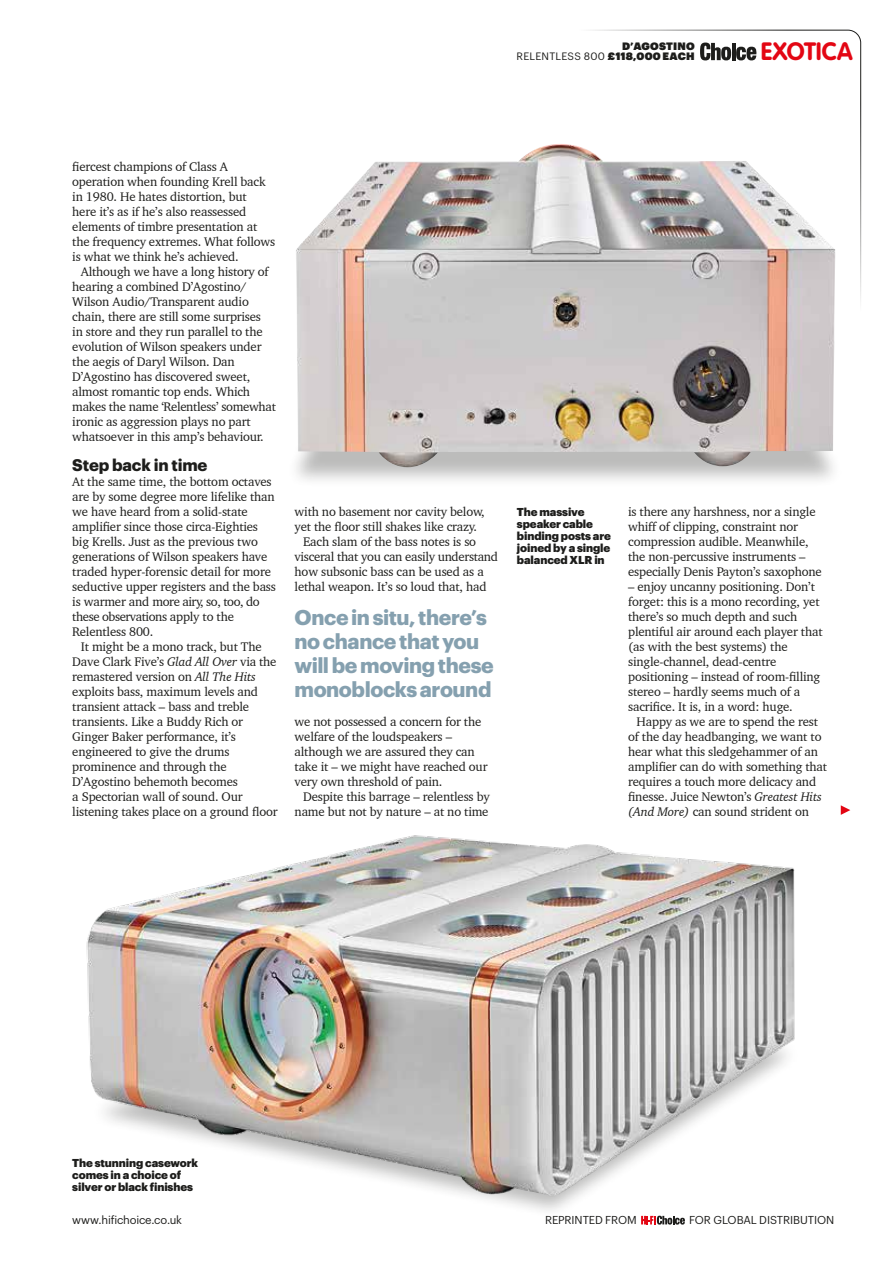
<style>
.page{position:relative;width:893px;height:1263px;background:#fff}
.page>*{position:absolute;margin:0;border:0;box-sizing:border-box;transform-origin:0 0}
.t1{font:700 24.75px "VAG Rounded Std";color:#e30613}
.t2{font:700 21px/24px "Graphik";letter-spacing:-.02em;color:#85a0af}
.t3{font:700 16.5px "Graphik";letter-spacing:-.01em;color:#1d1d1b}
.t4{font:12.75px/15px "Charter BT";letter-spacing:-.015em;color:#1d1d1b}
.t5{font:900 11.25px/12px "Graphik";letter-spacing:-.01em;color:#1d1d1b}
.t6{font:11.25px "Graphik";letter-spacing:-.01em;color:#1d1d1b}
.t7{font:10.5px "Graphik";letter-spacing:.025em;color:#1d1d1b}
.t8{font:10.5px "Graphik Super";letter-spacing:.02em;color:#1d1d1b}
.s1{font-family:"Graphik Super"}
.s2{font-style:italic}
</style>
<div class="page">
<div style="left:287px;top:396px;width:556px;height:92px;background:#1d1d1b;opacity:.3"></div>
<img style="left:296px;top:149px;width:539px;height:318px">
<img style="left:86px;top:835px;width:709px;height:381px">
<svg style="left:641px;top:1216px;width:44px;height:8px"></svg>
<svg style="left:535px;top:29px;width:326px;height:327px"></svg>
<svg style="left:700px;top:43px;width:57px;height:17px"></svg>
<svg style="left:841px;top:805px;width:9px;height:10px"></svg>
<p class="t8" style="left:622px;top:38px;width:74px">D’AGOSTINO</p>
<p class="t7" style="left:517px;top:49px;width:180px">RELENTLESS 800 <span class="s1">£118,000 EACH</span></p>
<h1 class="t1" style="left:761px;top:37px;width:93px">EXOTICA</h1>
<p class="t4" style="left:72px;top:159px;width:205px">fiercest champions of Class A operation when founding Krell back in 1980. He hates distortion, but<br>here it’s as if he’s also reassessed elements of timbre presentation at the frequency extremes. What follows is what we think he’s achieved.</p>
<p class="t4" style="left:72px;top:264px;width:205px;text-indent:9px">Although we have a long history of hearing a combined D’Agostino/ Wilson Audio/Transparent audio chain, there are still some surprises<br>in store and they run parallel to the evolution of Wilson speakers under the aegis of Daryl Wilson. Dan D’Agostino has discovered sweet, almost romantic top ends. Which makes the name ‘Relentless’ somewhat ironic as aggression plays no part whatsoever in this amp’s behaviour.</p>
<p class="t3" style="left:72px;top:452px;width:137px">Step back in time</p>
<p class="t4" style="left:72px;top:474px;width:205px">At the same time, the bottom octaves are by some degree more lifelike than we have heard from a solid-state amplifier since those circa-Eighties big Krells. Just as the previous two generations of Wilson speakers have traded hyper-forensic detail for more seductive upper registers and the bass is warmer and more airy, so, too, do these observations apply to the Relentless 800.</p>
<p class="t4" style="left:72px;top:639px;width:207px;text-indent:9px">It might be a mono track, but The<br>Dave Clark Five’s <span class="s2">Glad All Over</span> via the remastered version on <span class="s2">All The Hits </span>exploits bass, maximum levels and transient attack – bass and treble transients. Like a Buddy Rich or<br>Ginger Baker performance, it’s engineered to give the drums prominence and through the<br>D’Agostino behemoth becomes<br>a Spectorian wall of sound. Our listening takes place on a ground floor</p>
<p class="t4" style="left:295px;top:504px;width:192px">with no basement nor cavity below,</p>
<p class="t4" style="left:295px;top:519px;width:184px">yet the floor still shakes like crazy.</p>
<p class="t4" style="left:303px;top:534px;width:175px">Each slam of the bass notes is so</p>
<p class="t4" style="left:295px;top:549px;width:205px">visceral that you can easily understand</p>
<p class="t4" style="left:295px;top:564px;width:191px">how subsonic bass can be used as a</p>
<p class="t4" style="left:295px;top:579px;width:193px">lethal weapon. It’s so loud that, had</p>
<h2 class="t2" style="left:294px;top:604px;width:201px">Once in situ, there’s no chance that you will be moving these monoblocks around</h2>
<p class="t4" style="left:295px;top:714px;width:194px">we not possessed a concern for the welfare of the loudspeakers – although we are assured they can take it – we might have reached our very own threshold of pain.</p>
<p class="t4" style="left:295px;top:789px;width:197px;text-align:right">Despite this barrage – relentless by name but not by nature – at no time</p>
<p class="t5" style="left:517px;top:505px;width:96px">The massive speaker cable binding posts are joined by a single balanced XLR in</p>
<p class="t4" style="left:628px;top:504px;width:195px">is there any harshness, nor a single whiff of clipping, constraint nor compression audible. Meanwhile, the non-percussive instruments – especially Denis Payton’s saxophone</p>
<p class="t4" style="left:628px;top:579px;width:196px">– enjoy uncanny positioning. Don’t forget: this is a mono recording, yet there’s so much depth and such plentiful air around each player that (as with the best systems) the single-channel, dead-centre positioning – instead of room-filling stereo – hardly seems much of a sacrifice. It is, in a word: huge.</p>
<p class="t4" style="left:628px;top:714px;width:201px;text-indent:9px">Happy as we are to spend the rest of the day headbanging, we want to hear what this sledgehammer of an amplifier can do with something that requires a touch more delicacy and finesse. Juice Newton’s <span class="s2">Greatest Hits (And More)</span> can sound strident on</p>
<p class="t5" style="left:72px;top:1156px;width:127px">The stunning casework comes in a choice of silver or black finishes</p>
<p class="t6" style="left:72px;top:1212px;width:111px">www.hifichoice.co.uk</p>
<p class="t6" style="left:545px;top:1212px;width:93px">REPRINTED FROM</p>
<p class="t6" style="left:689px;top:1212px;width:147px">FOR GLOBAL DISTRIBUTION</p>
</div>
